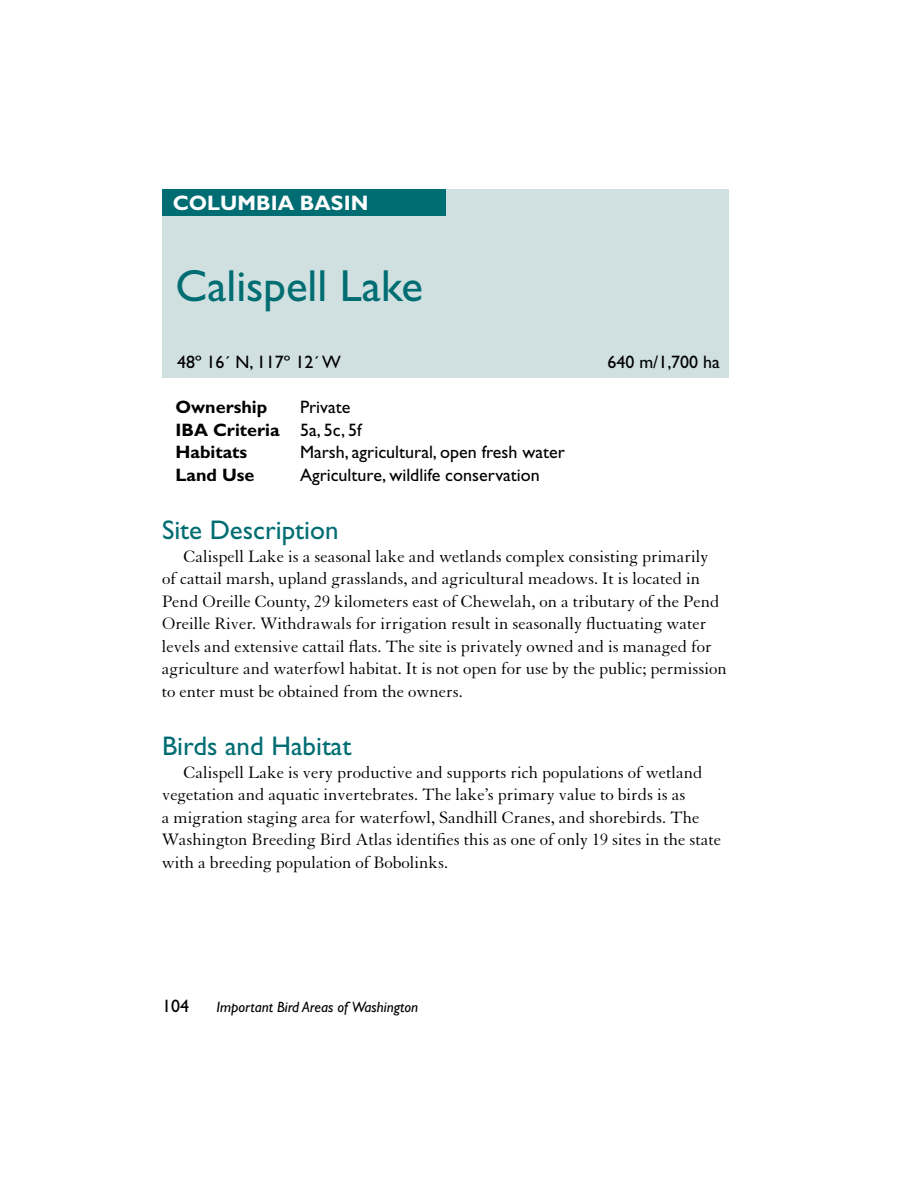
<style>
.page{position:relative;width:918px;height:1188px;background:#fff}
.page>*{position:absolute;margin:0;border:0;box-sizing:border-box;transform-origin:0 0}
.t1{font:45px "Gill Sans";color:#006d73}
.t2{font:27px "Gill Sans";color:#006d73}
.t3{font:700 21px "Gill Sans";color:#fff}
.t4{font:18px/22.5px "Granjon";color:#000}
.t5{font:18px "Gill Sans";color:#000}
.t6{font:700 18px/22.5px "Gill Sans";color:#000}
.t7{font:italic 15px "Gill Sans";color:#000}
.s1{font-weight:400}
.s2{font-style:normal;font-size:18px}
</style>
<div class="page">
<div style="left:162px;top:189px;width:567px;height:189px;background:#d0e0e0"></div>
<div style="left:162px;top:189px;width:284px;height:27px;background:#006d73"></div>
<p class="t3" style="left:173px;top:196px;width:197px">COLUMBIA BASIN</p>
<h1 class="t1" style="left:176px;top:270px;width:249px">Calispell Lake</h1>
<p class="t5" style="left:177px;top:356px;width:165px">48º 16´ N, 117º 12´ W</p>
<p class="t5" style="left:607px;top:356px;width:114px">640 m/1,700 ha</p>
<p class="t6" style="left:176px;top:398px;width:93px">Ownership</p>
<p class="t6" style="left:176px;top:398px;width:188px;text-indent:125px"><span class="s1">Private<br></span>IBA Criteria <span class="s1">5a, 5c, 5f<br></span>Habitats</p>
<p class="t5" style="left:300px;top:446px;width:266px">Marsh, agricultural, open fresh water</p>
<p class="t6" style="left:176px;top:465px;width:81px">Land Use</p>
<p class="t5" style="left:300px;top:469px;width:241px">Agriculture, wildlife conservation</p>
<h2 class="t2" style="left:162px;top:521px;width:178px">Site Description</h2>
<p class="t4" style="left:162px;top:547px;width:566px;text-indent:22px">Calispell Lake is a seasonal lake and wetlands complex consisting primarily of cattail marsh, upland grasslands, and agricultural meadows. It is located in Pend Oreille County, 29 kilometers east of Chewelah, on a tributary of the Pend Oreille River. Withdrawals for irrigation result in seasonally fluctuating water levels and extensive cattail flats. The site is privately owned and is managed for agriculture and waterfowl habitat. It is not open for use by the public; permission to enter must be obtained from the owners.</p>
<h2 class="t2" style="left:162px;top:737px;width:191px">Birds and Habitat</h2>
<p class="t4" style="left:162px;top:763px;width:561px;text-indent:22px">Calispell Lake is very productive and supports rich populations of wetland vegetation and aquatic invertebrates. The lake’s primary value to birds is as<br>a migration staging area for waterfowl, Sandhill Cranes, and shorebirds. The Washington Breeding Bird Atlas identifies this as one of only 19 sites in the state with a breeding population of Bobolinks.</p>
<p class="t7" style="left:162px;top:1002px;width:258px"><span class="s2">104</span> Important Bird Areas of Washington</p>
</div>
